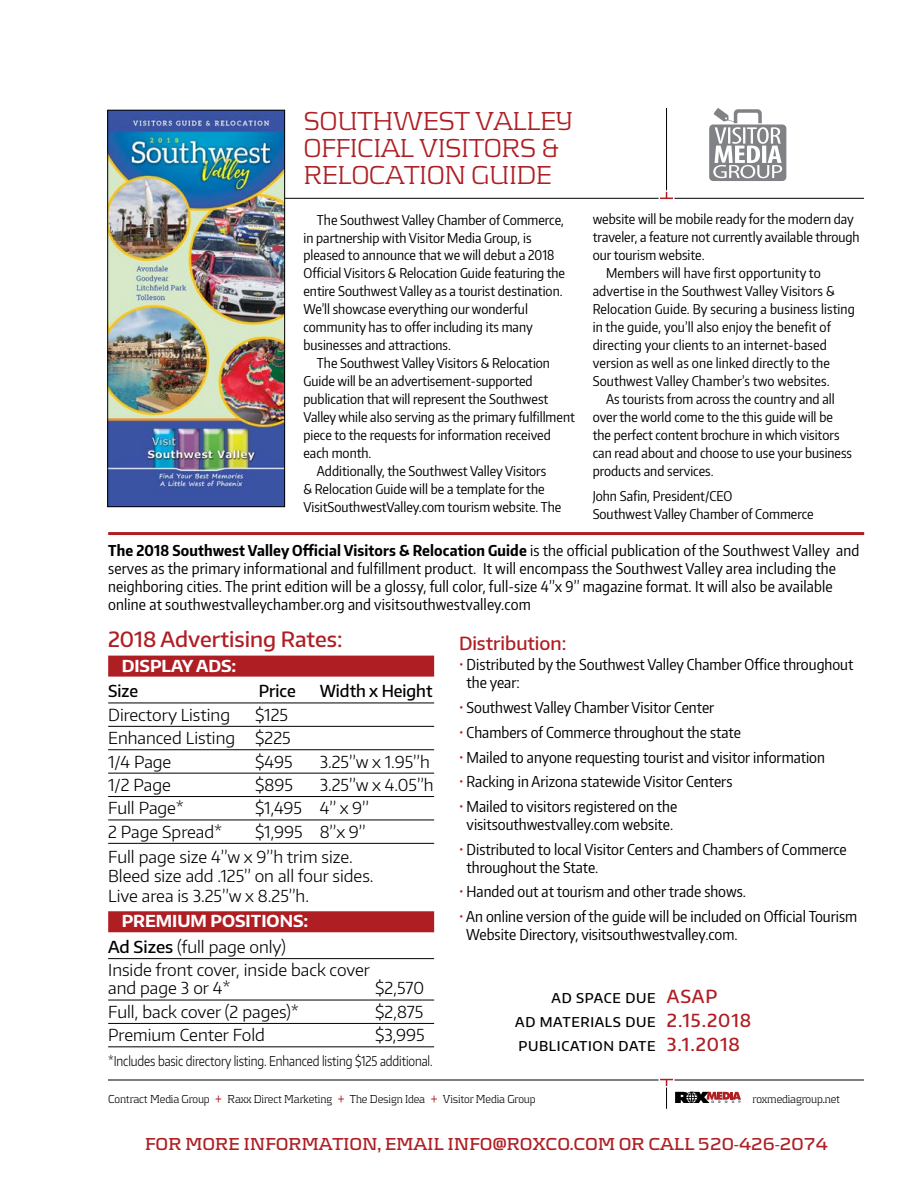
<style>
.page{position:relative;width:918px;height:1188px;background:#fff}
.page>*{position:absolute;margin:0;border:0;box-sizing:border-box;transform-origin:0 0}
.t1{font:300 27px/27px "Kontrapunkt";letter-spacing:-.02em;color:#af1e23}
.t2{font:500 21px "Encode Sans Normal";color:#af1e23}
.t3{font:700 18px "Kontrapunkt";letter-spacing:-.015em;color:#af1e23}
.t4{font:500 18px "Encode Sans Normal";color:#af1e23}
.t5{font:300 16.5px/23.4px "Encode Sans Normal";color:#000}
.t6{font:700 16.5px/25.5px "Encode Sans Normal";color:#fff}
.t7{font:500 16.5px "Encode Sans Normal";color:#000;scale:.95 1}
.t8{font:15px/18px "Encode Sans Condensed";color:#000}
.t9{font:13.5px/18px "Encode Sans Condensed";color:#000}
.t10{font:300 13.5px "Encode Sans Normal";letter-spacing:-.01em;color:#000;scale:.85 1}
.t11{font:500 13.5px/24px "Encode Sans Normal";letter-spacing:.05em;color:#000}
.t12{font:300 12px "Kontrapunkt";letter-spacing:-.01em;color:#000;scale:.9 1}
.s1{font-weight:700}
.s2{font-weight:500;color:#000}
.s3{font-weight:300;color:#000}
.s4{color:#af1e23}
.s5{font-size:18px;color:#af1e23}
.s6{font-size:15px;color:#af1e23}
</style>
<div class="page">
<hr style="left:666px;top:108px;width:1px;height:91px;background:#000">
<hr style="left:108px;top:198px;width:756px;height:1px;background:#000">
<hr style="left:108px;top:1080px;width:756px;height:1px;background:#000">
<hr style="left:659px;top:197px;width:16px;height:3px;background:#fff">
<svg style="left:660px;top:190px;width:13px;height:10px"></svg>
<hr style="left:659px;top:1078px;width:16px;height:3px;background:#fff">
<svg style="left:660px;top:1078px;width:81px;height:31px"></svg>
<svg style="left:709px;top:108px;width:77px;height:73px"></svg>
<div style="left:108px;top:656px;width:326px;height:21px;background:#af1e23"></div>
<hr style="left:108px;top:703px;width:326px;height:1px;background:#000">
<hr style="left:108px;top:726px;width:326px;height:1px;background:#000">
<hr style="left:108px;top:749px;width:326px;height:1px;background:#000">
<hr style="left:108px;top:773px;width:326px;height:1px;background:#000">
<hr style="left:108px;top:796px;width:326px;height:1px;background:#000">
<hr style="left:108px;top:820px;width:326px;height:1px;background:#000">
<hr style="left:108px;top:843px;width:326px;height:1px;background:#000">
<div style="left:108px;top:911px;width:326px;height:21px;background:#af1e23"></div>
<hr style="left:108px;top:958px;width:326px;height:1px;background:#000">
<hr style="left:108px;top:1000px;width:326px;height:1px;background:#000">
<hr style="left:108px;top:1023px;width:326px;height:1px;background:#000">
<hr style="left:108px;top:1047px;width:326px;height:1px;background:#000">
<hr style="left:108px;top:532px;width:756px;height:3px;background:#af1e23">
<img style="left:109px;top:112px;width:174px;height:393px">
<div style="left:107px;top:110px;width:178px;height:397px;border:1px solid #000"></div>
<h1 class="t1" style="left:303px;top:107px;width:271px">SOUTHWEST VALLEY<br>OFFICIAL VISITORS &amp;<br>RELOCATION GUIDE</h1>
<p class="t9" style="left:303px;top:210px;width:263px;text-indent:14px">The Southwest Valley Chamber of Commerce, in partnership with Visitor Media Group, is pleased to announce that we will debut a 2018<br>Official Visitors &amp; Relocation Guide featuring the entire Southwest Valley as a tourist destination.<br>We’ll showcase everything our wonderful community has to offer including its many businesses and attractions.</p>
<p class="t9" style="left:317px;top:354px;width:235px">The Southwest Valley Visitors &amp; Relocation</p>
<p class="t9" style="left:303px;top:372px;width:231px">Guide will be an advertisement-supported</p>
<p class="t9" style="left:303px;top:390px;width:246px">publication that will represent the Southwest</p>
<p class="t9" style="left:303px;top:408px;width:273px">Valley while also serving as the primary fulfillment</p>
<p class="t9" style="left:303px;top:426px;width:249px">piece to the requests for information received</p>
<p class="t9" style="left:303px;top:444px;width:69px">each month.</p>
<p class="t9" style="left:317px;top:462px;width:231px">Additionally, the Southwest Valley Visitors</p>
<p class="t9" style="left:303px;top:480px;width:243px">&amp; Relocation Guide will be a template for the</p>
<p class="t9" style="left:303px;top:498px;width:259px">VisitSouthwestValley.com tourism website. The</p>
<p class="t9" style="left:593px;top:210px;width:263px">website will be mobile ready for the modern day</p>
<p class="t9" style="left:593px;top:228px;width:268px">traveler, a feature not currently available through</p>
<p class="t9" style="left:593px;top:246px;width:113px">our tourism website.</p>
<p class="t9" style="left:606px;top:264px;width:216px">Members will have first opportunity to</p>
<p class="t9" style="left:593px;top:282px;width:243px">advertise in the Southwest Valley Visitors &amp;</p>
<p class="t9" style="left:593px;top:300px;width:264px">Relocation Guide. By securing a business listing</p>
<p class="t9" style="left:593px;top:318px;width:240px">in the guide, you’ll also enjoy the benefit of</p>
<p class="t9" style="left:593px;top:336px;width:236px">directing your clients to an internet-based</p>
<p class="t9" style="left:593px;top:354px;width:239px">version as well as one linked directly to the</p>
<p class="t9" style="left:593px;top:372px;width:238px">Southwest Valley Chamber’s two websites.</p>
<p class="t9" style="left:606px;top:390px;width:230px">As tourists from across the country and all</p>
<p class="t9" style="left:593px;top:408px;width:242px">over the world come to the this guide will be</p>
<p class="t9" style="left:593px;top:426px;width:248px">the perfect content brochure in which visitors</p>
<p class="t9" style="left:593px;top:444px;width:261px">can read about and choose to use your business</p>
<p class="t9" style="left:593px;top:462px;width:122px">products and services.</p>
<p class="t9" style="left:593px;top:487px;width:222px">John Safin, President/CEO<br>Southwest Valley Chamber of Commerce</p>
<p class="t8" style="left:108px;top:541px;width:753px"><span class="s1">The 2018 Southwest Valley Official Visitors &amp; Relocation Guide</span> is the official publication of the Southwest Valley and serves as the primary informational and fulfillment product. It will encompass the Southwest Valley area including the neighboring cities. The print edition will be a glossy, full color, full-size 4”x 9” magazine format. It will also be available online at southwestvalleychamber.org and visitsouthwestvalley.com</p>
<h2 class="t2" style="left:108px;top:625px;width:236px">2018 Advertising Rates:</h2>
<h3 class="t4" style="left:459px;top:631px;width:109px">Distribution:</h3>
<p class="t6" style="left:122px;top:652px;width:116px">DISPLAY ADS:</p>
<p class="t7" style="left:108px;top:680px;width:33px">Size</p>
<p class="t7" style="left:259px;top:680px;width:40px">Price</p>
<p class="t7" style="left:320px;top:680px;width:120px">Width x Height</p>
<p class="t5" style="left:108px;top:702px;width:123px">Directory Listing</p>
<p class="t5" style="left:108px;top:702px;width:184px;text-indent:147px">$125<br>Enhanced Listing $225<br>1/4 Page</p>
<p class="t5" style="left:255px;top:749px;width:39px">$495</p>
<p class="t5" style="left:320px;top:749px;width:112px">3.25”w x 1.95”h</p>
<p class="t5" style="left:108px;top:773px;width:64px">1/2 Page</p>
<p class="t5" style="left:255px;top:773px;width:39px">$895</p>
<p class="t5" style="left:320px;top:773px;width:116px">3.25”w x 4.05”h</p>
<p class="t5" style="left:108px;top:796px;width:77px">Full Page*</p>
<p class="t5" style="left:255px;top:796px;width:115px">$1,495 4” x 9”</p>
<p class="t5" style="left:108px;top:819px;width:116px">2 Page Spread*</p>
<p class="t5" style="left:108px;top:819px;width:259px;line-height:24.9px;text-indent:147px">$1,995 8”x 9”<br>Full page size 4”w x 9”h trim size.</p>
<p class="t5" style="left:108px;top:866px;width:267px;line-height:19.5px">Bleed size add .125” on all four sides.<br>Live area is 3.25”w x 8.25”h.</p>
<p class="t6" style="left:108px;top:908px;width:202px;text-indent:13px">PREMIUM POSITIONS:<br><span class="s2">Ad Sizes</span> <span class="s3">(full page only)</span></p>
<p class="t5" style="left:108px;top:961px;width:263px;line-height:18px">Inside front cover, inside back cover and page 3 or 4*</p>
<p class="t5" style="left:375px;top:976px;width:50px">$2,570</p>
<p class="t5" style="left:108px;top:999px;width:192px">Full, back cover (2 pages)*</p>
<p class="t5" style="left:375px;top:999px;width:50px">$2,875</p>
<p class="t5" style="left:108px;top:1023px;width:158px">Premium Center Fold</p>
<p class="t5" style="left:375px;top:1023px;width:51px">$3,995</p>
<p class="t10" style="left:108px;top:1052px;width:383px">*Includes basic directory listing. Enhanced listing $125 additional.</p>
<p class="t8" style="left:467px;top:655px;width:388px;text-indent:-8px"><span class="s4">•</span> Distributed by the Southwest Valley Chamber Office throughout the year:</p>
<p class="t8" style="left:459px;top:698px;width:257px"><span class="s4">•</span> Southwest Valley Chamber Visitor Center</p>
<p class="t8" style="left:459px;top:723px;width:284px"><span class="s4">•</span> Chambers of Commerce throughout the state</p>
<p class="t8" style="left:459px;top:747px;width:367px"><span class="s4">•</span> Mailed to anyone requesting tourist and visitor information</p>
<p class="t8" style="left:459px;top:772px;width:275px"><span class="s4">•</span> Racking in Arizona statewide Visitor Centers</p>
<p class="t8" style="left:459px;top:797px;width:220px;text-align:center"><span class="s4">•</span> Mailed to visitors registered on the visitsouthwestvalley.com website.</p>
<p class="t8" style="left:467px;top:840px;width:382px;text-indent:-8px"><span class="s4">•</span> Distributed to local Visitor Centers and Chambers of Commerce throughout the State.</p>
<p class="t8" style="left:459px;top:882px;width:289px"><span class="s4">•</span> Handed out at tourism and other trade shows.</p>
<p class="t8" style="left:466px;top:907px;width:392px;text-indent:-7px"><span class="s4">•</span> An online version of the guide will be included on Official Tourism<br>Website Directory, visitsouthwestvalley.com.</p>
<p class="t11" style="left:515px;top:985px;width:238px;text-indent:36px">AD SPACE DUE <span class="s5">ASAP<br></span>AD MATERIALS DUE <span class="s5">2.15.2018<br></span>PUBLICATION DATE <span class="s5">3.1.2018</span></p>
<p class="t12" style="left:753px;top:1092px;width:99px">roxmediagroup.net</p>
<h3 class="t3" style="left:145px;top:1134px;width:684px">FOR MORE INFORMATION, EMAIL INFO@ROXCO.COM OR CALL 520-426-2074</h3>
<p class="t12" style="left:108px;top:1092px;width:477px">Contract Media Group <span class="s6">+</span> Raxx Direct Marketing <span class="s6">+</span> The Design Idea <span class="s6">+</span> Visitor Media Group</p>
</div>
